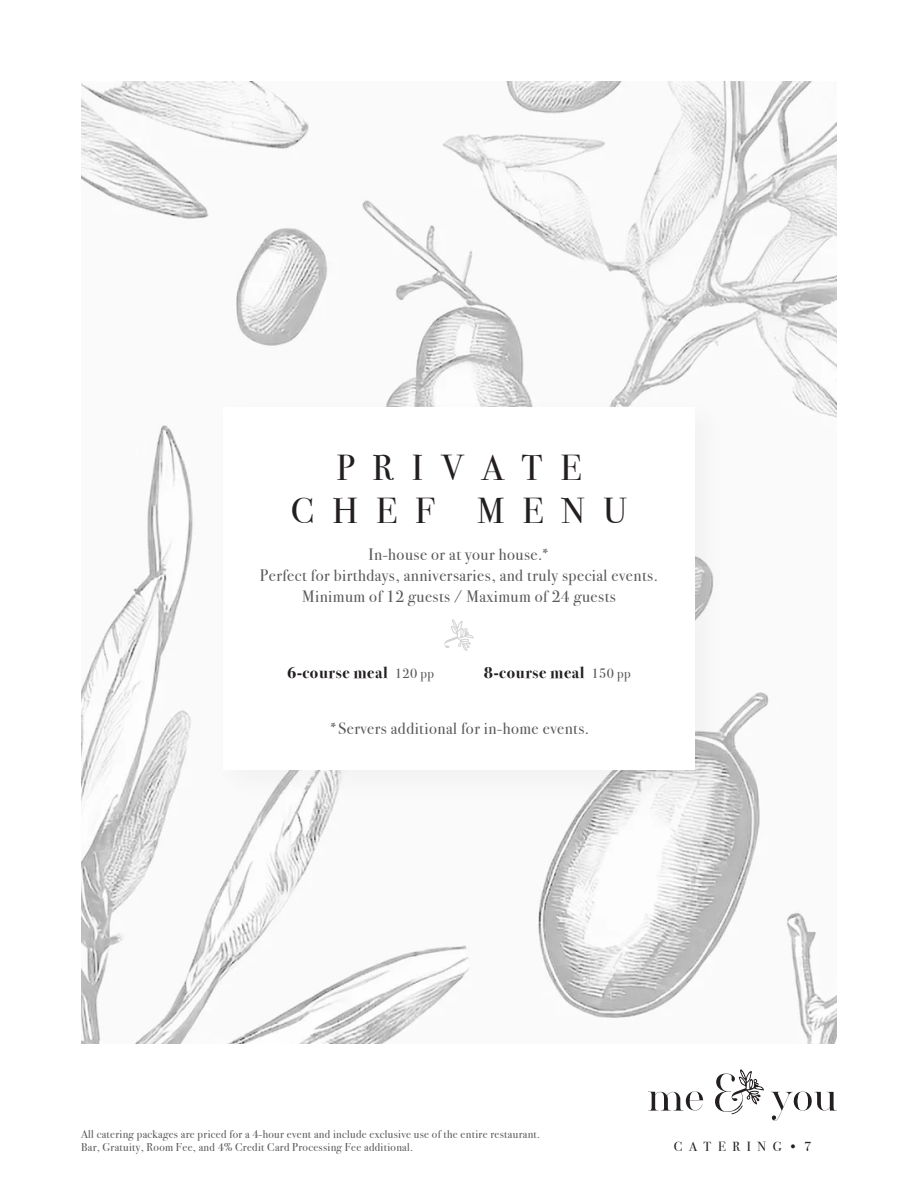
<style>
.page{position:relative;width:918px;height:1188px;background:#fff}
.page>*{position:absolute;margin:0;border:0;box-sizing:border-box;transform-origin:0 0}
.t1{font:36px/43.2px "Bodoni Svty Two ITCTT";letter-spacing:.5em;color:#231f20;text-align:center}
.t2{font:16.5px "Bodoni Svty Two ITCTT";letter-spacing:.03em;color:#57585a}
.t3{font:700 16.5px "Bodoni Svty Two ITCTT";letter-spacing:.04em;color:#231f20}
.t4{font:13.2px "Bodoni Svty Two ITCTT";letter-spacing:.5em;color:#231f20}
.t5{font:11.4px/13.6px "Bodoni Svty Two ITCTT";letter-spacing:.03em;color:#57585a}
.s1{font-weight:400;font-size:13.5px;color:#57585a}
</style>
<div class="page">
<svg style="left:648px;top:1069px;width:189px;height:51px"></svg>
<img style="left:81px;top:81px;width:756px;height:962px">
<div style="left:211px;top:395px;width:517px;height:408px;background:#3c3d3b;opacity:.05"></div>
<div style="left:223px;top:407px;width:472px;height:362px;background:#fff"></div>
<svg style="left:444px;top:619px;width:30px;height:32px"></svg>
<p class="t1" style="left:291px;top:443px;width:338px">PRIVATE<br>CHEF MENU</p>
<p class="t2" style="left:368px;top:541px;width:183px">In-house or at your house.*</p>
<p class="t2" style="left:260px;top:562px;width:400px">Perfect for birthdays, anniversaries, and truly special events.</p>
<p class="t2" style="left:302px;top:583px;width:315px">Minimum of 12 guests / Maximum of 24 guests</p>
<p class="t3" style="left:287px;top:659px;width:149px">6-course meal <span class="s1">120 pp</span></p>
<p class="t3" style="left:484px;top:659px;width:149px">8-course meal <span class="s1">150 pp</span></p>
<p class="t2" style="left:329px;top:715px;width:262px">*Servers additional for in-home events.</p>
<p class="t5" style="left:81px;top:1126px;width:461px">All catering packages are priced for a 4-hour event and include exclusive use of the entire restaurant.<br>Bar, Gratuity, Room Fee, and 4% Credit Card Processing Fee additional.</p>
<p class="t4" style="left:674px;top:1136px;width:139px">CATERING•7</p>
</div>
